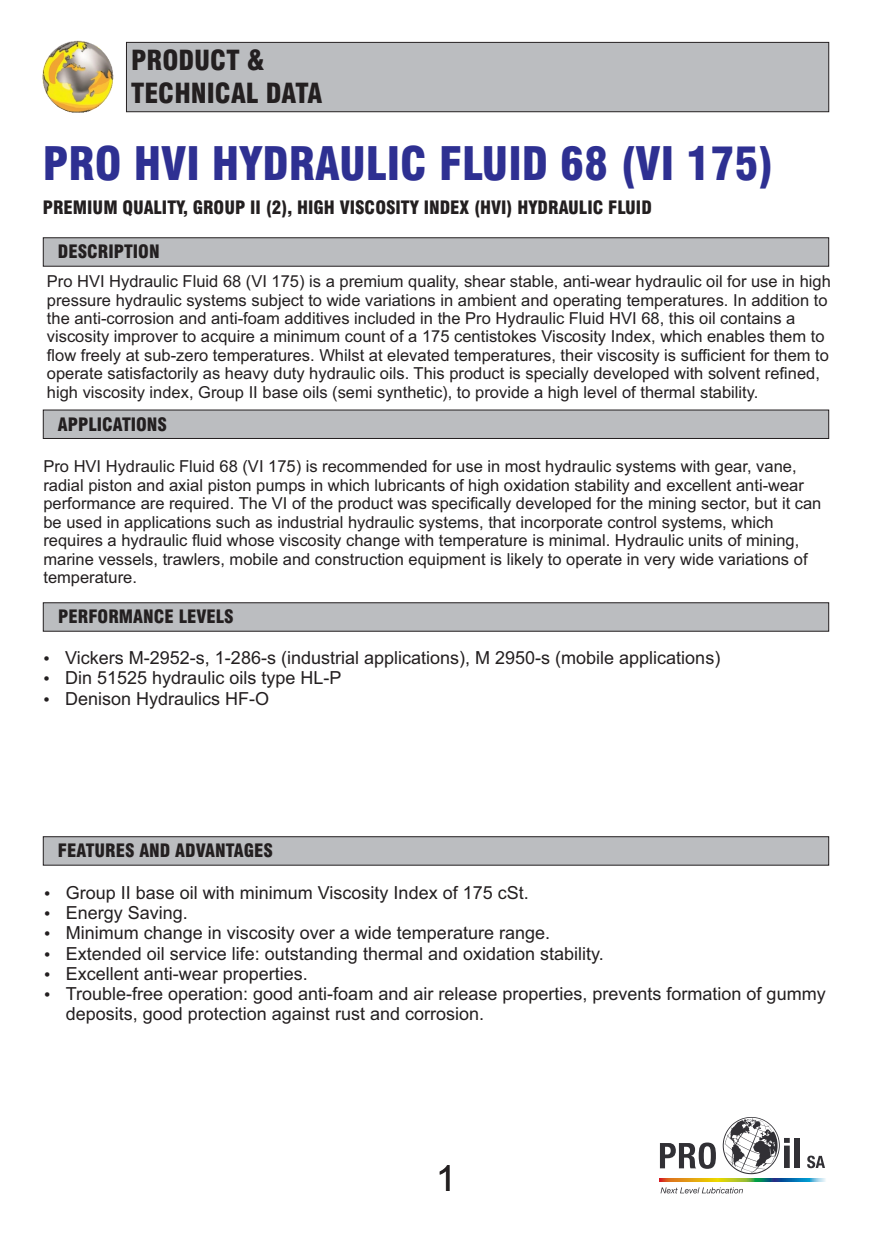
<style>
.page{position:relative;width:872px;height:1234px;background:#fff}
.page>*{position:absolute;margin:0;border:0;box-sizing:border-box;transform-origin:0 0}
.t1{font:900 condensed 45px "Swiss 721 BT";color:#2e3092}
.t2{font:36px "Arial";color:#231f20}
.t3{font:900 condensed 27px/32.4px "Swiss 721 BT";color:#231f20}
.t4{font:18px/20.1px "Arial";color:#231f20}
.t5{font:900 condensed 18px "Swiss 721 BT";color:#231f20}
.t6{font:16.5px/18.5px "Arial";color:#231f20}
</style>
<div class="page">
<img style="left:42px;top:40px;width:72px;height:73px">
<div style="left:126px;top:42px;width:703px;height:71px;background:#bbbdc0"></div>
<svg style="left:42px;top:237px;width:787px;height:30px;background:#b1b2b5"></svg>
<svg style="left:42px;top:409px;width:787px;height:30px;background:#b1b3b6"></svg>
<svg style="left:42px;top:602px;width:787px;height:30px;background:#b1b2b5"></svg>
<svg style="left:42px;top:836px;width:787px;height:29px;background:#b4b5b8"></svg>
<svg style="left:660px;top:1142px;width:56px;height:26px"></svg>
<div style="left:794px;top:1137px;width:5px;height:30px;background:#313035"></div>
<svg style="left:807px;top:1155px;width:18px;height:12px"></svg>
<svg style="left:722px;top:1117px;width:67px;height:56px"></svg>
<svg style="left:660px;top:1187px;width:83px;height:6px"></svg>
<svg style="left:660px;top:1178px;width:166px;height:3px"></svg>
<h3 class="t3" style="left:131px;top:47px;width:193px">PRODUCT &amp;<br>TECHNICAL DATA</h3>
<h1 class="t1" style="left:43px;top:146px;width:732px">PRO HVI HYDRAULIC FLUID 68 (VI 175)</h1>
<p class="t5" style="left:43px;top:200px;width:610px">PREMIUM QUALITY, GROUP II (2), HIGH VISCOSITY INDEX (HVI) HYDRAULIC FLUID</p>
<p class="t5" style="left:58px;top:244px;width:103px">DESCRIPTION</p>
<p class="t6" style="left:47px;top:273px;width:785px">Pro HVI Hydraulic Fluid 68 (VI 175) is a premium quality, shear stable, anti-wear hydraulic oil for use in high pressure hydraulic systems subject to wide variations in ambient and operating temperatures. In addition to the anti-corrosion and anti-foam additives included in the Pro Hydraulic Fluid HVI 68, this oil contains a viscosity improver to acquire a minimum count of a 175 centistokes Viscosity Index, which enables them to flow freely at sub-zero temperatures. Whilst at elevated temperatures, their viscosity is sufficient for them to operate satisfactorily as heavy duty hydraulic oils. This product is specially developed with solvent refined, high viscosity index, Group II base oils (semi synthetic), to provide a high level of thermal stability.</p>
<p class="t5" style="left:58px;top:417px;width:111px">APPLICATIONS</p>
<p class="t6" style="left:43px;top:459px;width:779px">Pro HVI Hydraulic Fluid 68 (VI 175) is recommended for use in most hydraulic systems with gear, vane, radial piston and axial piston pumps in which lubricants of high oxidation stability and excellent anti-wear performance are required. The VI of the product was specifically developed for the mining sector, but it can be used in applications such as industrial hydraulic systems, that incorporate control systems, which requires a hydraulic fluid whose viscosity change with temperature is minimal. Hydraulic units of mining, marine vessels, trawlers, mobile and construction equipment is likely to operate in very wide variations of temperature.</p>
<p class="t5" style="left:58px;top:609px;width:177px">PERFORMANCE LEVELS</p>
<p class="t4" style="left:65px;top:649px;width:656px">Vickers M-2952-s, 1-286-s (industrial applications), M 2950-s (mobile applications)<br>Din 51525 hydraulic oils type HL-P<br>Denison Hydraulics HF-O</p>
<p class="t5" style="left:58px;top:843px;width:217px">FEATURES AND ADVANTAGES</p>
<p class="t4" style="left:66px;top:884px;width:761px">Group II base oil with minimum Viscosity Index of 175 cSt.<br>Energy Saving.<br>Minimum change in viscosity over a wide temperature range.<br>Extended oil service life: outstanding thermal and oxidation stability.<br>Excellent anti-wear properties.<br>Trouble-free operation: good anti-foam and air release properties, prevents formation of gummy deposits, good protection against rust and corrosion.</p>
<h2 class="t2" style="left:436px;top:1164px;width:22px">1</h2>
</div>
